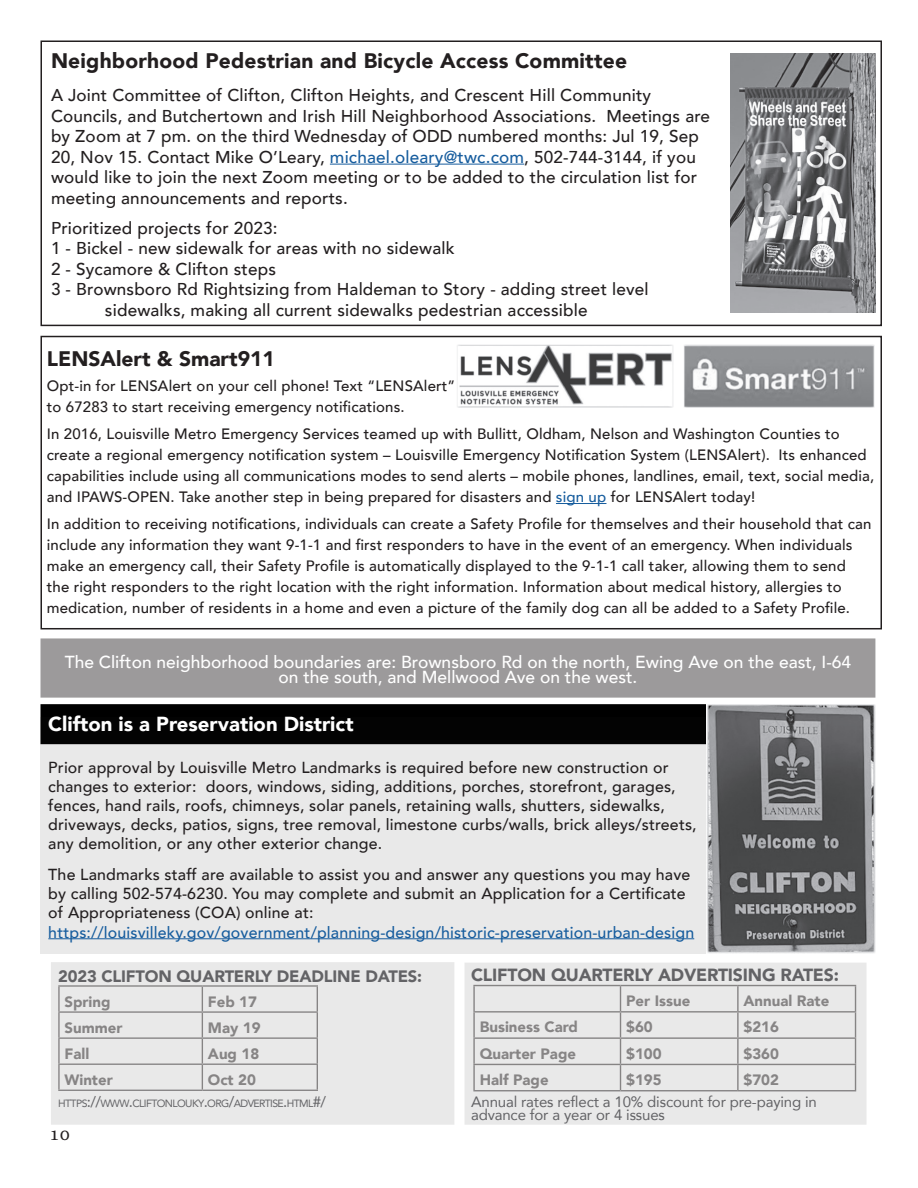
<style>
.page{position:relative;width:918px;height:1188px;background:#fff}
.page>*{position:absolute;margin:0;border:0;box-sizing:border-box;transform-origin:0 0}
.t1{font:900 21px "Avenir";letter-spacing:.01em;color:#231f20}
.t2{font:21px "Minion Pro";color:#231f20}
.t3{font:900 20.25px "Avenir";color:#fff}
.t4{font:900 17.55px "Avenir";letter-spacing:-.01em;color:#636366}
.t5{font:500 17.4px/14.9px "Avenir";color:#fff;text-align:center}
.t6{font:500 17.1px/20.5px "Avenir";letter-spacing:.01em;color:#231f20}
.t7{font:900 16.5px "Avenir";letter-spacing:-.01em;color:#636366}
.t8{font:500 15.9px/19.2px "Avenir";letter-spacing:.01em;color:#231f20}
.t9{font:500 15.9px "Avenir";letter-spacing:.01em;color:#175d9e}
.t10{font:500 15px/21px "Avenir";letter-spacing:.01em;color:#231f20}
.t11{font:900 15px "Avenir";color:#231f20}
.t12{font:15px/13.5px "Avenir";letter-spacing:-.01em;color:#636366}
.t13{font:10.5px "Avenir";letter-spacing:-.055em;color:#636366}
.s1{color:#175d9e}
.s2{font-size:15px}
</style>
<div class="page">
<hr style="left:556px;top:503px;width:50px;height:1px;background:#175d9e">
<div style="left:41px;top:704px;width:834px;height:40px;background:#000;border:4px solid #000"></div>
<svg style="left:40px;top:717px;width:667px;height:236px;background:#cecece"></svg>
<div style="left:41px;top:639px;width:834px;height:58px;background:#9c9a9b"></div>
<hr style="left:330px;top:164px;width:194px;height:1px;background:#175d9e">
<hr style="left:48px;top:938px;width:646px;height:1px;background:#175d9e">
<img style="left:707px;top:704px;width:169px;height:249px">
<div style="left:40px;top:40px;width:842px;height:286px;border:2px solid #231f20"></div>
<div style="left:40px;top:336px;width:842px;height:293px;border:2px solid #231f20"></div>
<img style="left:730px;top:54px;width:146px;height:259px">
<div style="left:465px;top:963px;width:401px;height:161px;background:#e9e9e9"></div>
<hr style="left:473px;top:985px;width:148px;height:1px;background:#231f20">
<hr style="left:473px;top:986px;width:2px;height:25px;background:#231f20">
<hr style="left:621px;top:985px;width:117px;height:1px;background:#231f20">
<hr style="left:738px;top:985px;width:118px;height:1px;background:#231f20">
<hr style="left:737px;top:986px;width:2px;height:25px;background:#231f20">
<hr style="left:473px;top:1011px;width:148px;height:2px;background:#231f20">
<hr style="left:473px;top:1013px;width:2px;height:24px;background:#231f20">
<hr style="left:621px;top:1011px;width:117px;height:2px;background:#231f20">
<hr style="left:738px;top:1011px;width:118px;height:2px;background:#231f20">
<hr style="left:737px;top:1013px;width:2px;height:24px;background:#231f20">
<hr style="left:473px;top:1037px;width:148px;height:2px;background:#231f20">
<hr style="left:473px;top:1039px;width:2px;height:25px;background:#231f20">
<hr style="left:621px;top:1037px;width:117px;height:2px;background:#231f20">
<hr style="left:738px;top:1037px;width:118px;height:2px;background:#231f20">
<hr style="left:737px;top:1039px;width:2px;height:25px;background:#231f20">
<hr style="left:473px;top:1064px;width:148px;height:1px;background:#231f20">
<hr style="left:473px;top:1065px;width:2px;height:25px;background:#231f20">
<hr style="left:621px;top:1064px;width:117px;height:1px;background:#231f20">
<svg style="left:620px;top:986px;width:1px;height:104px"></svg>
<hr style="left:738px;top:1064px;width:118px;height:1px;background:#231f20">
<hr style="left:737px;top:1065px;width:2px;height:25px;background:#231f20">
<svg style="left:855px;top:986px;width:1px;height:104px"></svg>
<hr style="left:473px;top:1090px;width:148px;height:1px;background:#231f20">
<hr style="left:621px;top:1090px;width:117px;height:1px;background:#231f20">
<hr style="left:738px;top:1090px;width:118px;height:1px;background:#231f20">
<div style="left:52px;top:964px;width:401px;height:159px;background:#e9e9e9"></div>
<hr style="left:58px;top:985px;width:144px;height:2px;background:#231f20">
<hr style="left:58px;top:987px;width:2px;height:24px;background:#231f20">
<hr style="left:202px;top:985px;width:116px;height:2px;background:#231f20">
<hr style="left:58px;top:1011px;width:144px;height:2px;background:#231f20">
<hr style="left:58px;top:1013px;width:2px;height:24px;background:#231f20">
<hr style="left:202px;top:1011px;width:116px;height:2px;background:#231f20">
<hr style="left:58px;top:1037px;width:144px;height:2px;background:#231f20">
<hr style="left:58px;top:1039px;width:2px;height:25px;background:#231f20">
<hr style="left:202px;top:1037px;width:116px;height:2px;background:#231f20">
<hr style="left:58px;top:1064px;width:144px;height:1px;background:#231f20">
<hr style="left:58px;top:1065px;width:2px;height:25px;background:#231f20">
<hr style="left:202px;top:1064px;width:116px;height:1px;background:#231f20">
<svg style="left:202px;top:987px;width:1px;height:103px"></svg>
<svg style="left:317px;top:987px;width:1px;height:103px"></svg>
<hr style="left:58px;top:1090px;width:144px;height:1px;background:#231f20">
<hr style="left:202px;top:1090px;width:116px;height:1px;background:#231f20">
<img style="left:684px;top:345px;width:190px;height:63px">
<img style="left:457px;top:345px;width:216px;height:63px">
<p class="t1" style="left:51px;top:43px;width:578px">Neighborhood Pedestrian and Bicycle Access Committee</p>
<p class="t6" style="left:51px;top:84px;width:661px">A Joint Committee of Clifton, Clifton Heights, and Crescent Hill Community Councils, and Butchertown and Irish Hill Neighborhood Associations. Meetings are by Zoom at 7 pm. on the third Wednesday of ODD numbered months: Jul 19, Sep 20, Nov 15. Contact Mike O’Leary, <span class="s1">michael.oleary@twc.com</span>, 502-744-3144, if you would like to join the next Zoom meeting or to be added to the circulation list for meeting announcements and reports.</p>
<p class="t6" style="left:51px;top:216px;width:228px">Prioritized projects for 2023:</p>
<p class="t6" style="left:51px;top:237px;width:405px">1 - Bickel - new sidewalk for areas with no sidewalk</p>
<p class="t6" style="left:51px;top:258px;width:226px">2 - Sycamore &amp; Clifton steps</p>
<p class="t6" style="left:51px;top:278px;width:599px;text-align:center">3 - Brownsboro Rd Rightsizing from Haldeman to Story - adding street level sidewalks, making all current sidewalks pedestrian accessible</p>
<p class="t1" style="left:47px;top:341px;width:230px">LENSAlert &amp; Smart911</p>
<p class="t10" style="left:47px;top:375px;width:410px">Opt-in for LENSAlert on your cell phone! Text “LENSAlert” to 67283 to start receiving emergency notifications.</p>
<p class="t10" style="left:47px;top:423px;width:829px">In 2016, Louisville Metro Emergency Services teamed up with Bullitt, Oldham, Nelson and Washington Counties to create a regional emergency notification system – Louisville Emergency Notification System (LENSAlert). Its enhanced capabilities include using all communications modes to send alerts – mobile phones, landlines, email, text, social media, and IPAWS-OPEN. Take another step in being prepared for disasters and <span class="s1">sign up</span> for LENSAlert today!</p>
<p class="t10" style="left:47px;top:513px;width:826px">In addition to receiving notifications, individuals can create a Safety Profile for themselves and their household that can include any information they want 9-1-1 and first responders to have in the event of an emergency. When individuals make an emergency call, their Safety Profile is automatically displayed to the 9-1-1 call taker, allowing them to send the right responders to the right location with the right information. Information about medical history, allergies to medication, number of residents in a home and even a picture of the family dog can all be added to a Safety Profile.</p>
<p class="t5" style="left:65px;top:653px;width:788px">The Clifton neighborhood boundaries are: Brownsboro Rd on the north, Ewing Ave on the east, I-64 on the south, and Mellwood Ave on the west.</p>
<p class="t3" style="left:48px;top:707px;width:307px">Clifton is a Preservation District</p>
<p class="t8" style="left:48px;top:757px;width:650px">Prior approval by Louisville Metro Landmarks is required before new construction or changes to exterior: doors, windows, siding, additions, porches, storefront, garages, fences, hand rails, roofs, chimneys, solar panels, retaining walls, shutters, sidewalks, driveways, decks, patios, signs, tree removal, limestone curbs/walls, brick alleys/streets, any demolition, or any other exterior change.</p>
<p class="t8" style="left:48px;top:864px;width:644px">The Landmarks staff are available to assist you and answer any questions you may have by calling 502-574-6230. You may complete and submit an Application for a Certificate of Appropriateness (COA) online at:</p>
<p class="t9" style="left:48px;top:918px;width:647px">https://louisvilleky.gov/government/planning-design/historic-preservation-urban-design</p>
<p class="t7" style="left:58px;top:962px;width:365px">2023 CLIFTON QUARTERLY DEADLINE DATES:</p>
<p class="t11" style="left:64px;top:988px;width:48px">Spring</p>
<p class="t11" style="left:208px;top:988px;width:51px">Feb 17</p>
<p class="t11" style="left:64px;top:1015px;width:60px">Summer</p>
<p class="t11" style="left:208px;top:1015px;width:54px">May 19</p>
<p class="t11" style="left:64px;top:1041px;width:26px">Fall</p>
<p class="t11" style="left:208px;top:1041px;width:53px">Aug 18</p>
<p class="t11" style="left:64px;top:1067px;width:50px">Winter</p>
<p class="t11" style="left:208px;top:1067px;width:50px">Oct 20</p>
<p class="t13" style="left:58px;top:1095px;width:269px">HTTPS<span class="s2">://</span>WWW<span class="s2">.</span>CLIFTONLOUKY<span class="s2">.</span>ORG<span class="s2">/</span>ADVERTISE<span class="s2">.</span>HTML<span class="s2">#/</span></p>
<h1 class="t2" style="left:50px;top:1119px;width:22px">10</h1>
<p class="t4" style="left:471px;top:960px;width:369px">CLIFTON QUARTERLY ADVERTISING RATES:</p>
<p class="t11" style="left:626px;top:988px;width:66px">Per Issue</p>
<p class="t11" style="left:744px;top:988px;width:87px">Annual Rate</p>
<p class="t11" style="left:480px;top:1014px;width:100px">Business Card</p>
<p class="t11" style="left:626px;top:1014px;width:28px">$60</p>
<p class="t11" style="left:744px;top:1014px;width:37px">$216</p>
<p class="t11" style="left:480px;top:1041px;width:98px">Quarter Page</p>
<p class="t11" style="left:626px;top:1041px;width:37px">$100</p>
<p class="t11" style="left:744px;top:1041px;width:37px">$360</p>
<p class="t11" style="left:480px;top:1067px;width:70px">Half Page</p>
<p class="t11" style="left:626px;top:1067px;width:37px">$195</p>
<p class="t11" style="left:744px;top:1067px;width:37px">$702</p>
<p class="t12" style="left:471px;top:1095px;width:347px">Annual rates reflect a 10% discount for pre-paying in advance for a year or 4 issues</p>
</div>
